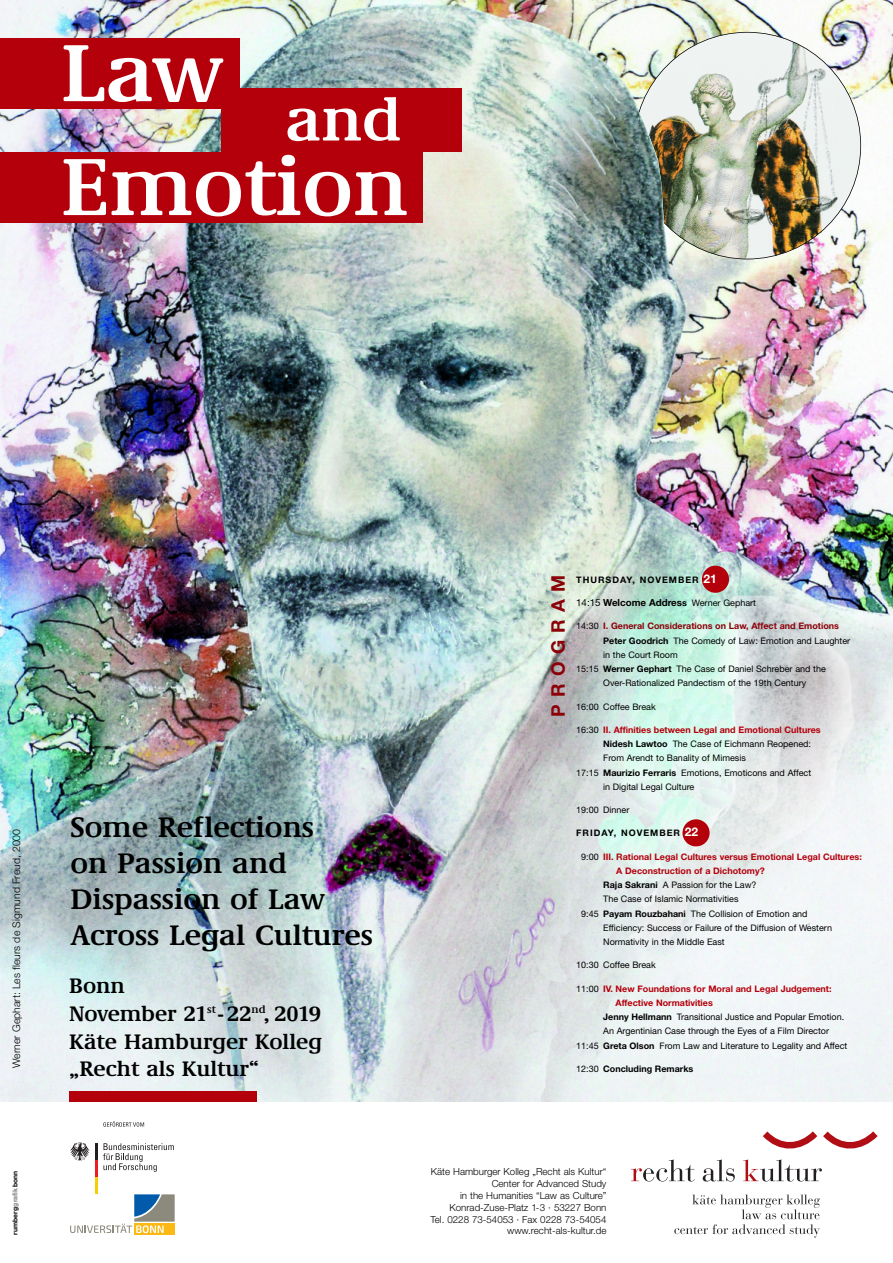
<style>
.page{position:relative;width:893px;height:1263px;background:#fff}
.page>*{position:absolute;margin:0;border:0;box-sizing:border-box;transform-origin:0 0}
.t1{font:600 83.85px "Demos EF";color:#fff}
.t2{font:600 61.95px "Demos EF";color:#fff}
.t3{font:600 29.25px/36px "Demos EF";color:#000}
.t4{font:600 21.75px/27.8px "Demos EF";color:#000}
.t5{font:700 18.75px "Helvetica Neue";letter-spacing:.39em;color:#8c0008}
.t6{font:300 10.5px "Helvetica Neue";color:#000}
.t7{font:300 9.75px/11.9px "Helvetica Neue";color:#000;text-align:right}
.t8{font:700 9.75px "Helvetica Neue";color:#000}
.t9{font:9px "Helvetica Neue";color:#000}
.t10{font:700 9px "Helvetica Neue";color:#b3000b}
.t11{font:700 9px "Helvetica Neue";color:#8c0008}
.t12{font:700 9px "Helvetica Neue";letter-spacing:.11em;color:#000}
.t13{font:700 9px "Helvetica Neue";color:#000}
.t14{font:700 6.75px "Helvetica Neue";color:#000}
.s1{font-size:12px;color:#fff}
.s2{font-weight:400}
.s3{font-size:9px}
.s4{font-weight:400;font-size:9px}
.s5{font-weight:400;color:#000}
.s6{font-weight:700}
.s7{color:#808080}
</style>
<div class="page">
<svg style="left:631px;top:1159px;width:64px;height:22px"></svg>
<svg style="left:703px;top:1159px;width:32px;height:22px"></svg>
<svg style="left:743px;top:1159px;width:79px;height:22px"></svg>
<svg style="left:674px;top:1194px;width:146px;height:43px"></svg>
<svg style="left:763px;top:1131px;width:115px;height:18px"></svg>
<svg style="left:103px;top:1143px;width:71px;height:29px"></svg>
<hr style="left:95px;top:1177px;width:3px;height:16px;background:#f4cf02">
<hr style="left:95px;top:1160px;width:3px;height:17px;background:#ee1d23">
<hr style="left:95px;top:1143px;width:3px;height:17px;background:#231f20">
<svg style="left:70px;top:1142px;width:20px;height:19px"></svg>
<svg style="left:103px;top:1121px;width:41px;height:6px"></svg>
<div style="left:134px;top:1223px;width:41px;height:12px;background:#fcb814"></div>
<svg style="left:70px;top:1194px;width:105px;height:39px"></svg>
<img style="left:0;top:0;width:893px;height:1101px">
<div style="left:0;top:38px;width:240px;height:71px;background:#b3000b"></div>
<div style="left:221px;top:89px;width:240px;height:63px;background:#b3000b"></div>
<div style="left:0;top:152px;width:423px;height:70px;background:#b3000b"></div>
<div style="left:69px;top:1091px;width:188px;height:10px;background:#b3000b"></div>
<div style="left:702px;top:566px;width:27px;height:27px;background:#b3000b;border-radius:50%"></div>
<div style="left:682px;top:819px;width:28px;height:27px;background:#b3000b;border-radius:50%"></div>
<img style="left:634px;top:32px;width:227px;height:227px">
<img style="left:638px;top:90px;width:26px;height:142px">
<img style="left:593px;top:42px;width:45px;height:199px">
<h1 class="t1" style="left:61px;top:23px;width:164px">Law</h1>
<h2 class="t2" style="left:286px;top:83px;width:118px">and</h2>
<h1 class="t1" style="left:61px;top:137px;width:349px">Emotion</h1>
<p class="t6" style="left:13px;top:1068px;width:241px;rotate:-90deg">Werner Gephart: Les fleurs de Sigmund Freud, 2000</p>
<h3 class="t3" style="left:71px;top:809px;width:304px">Some Reflections<br>on Passion and<br>Dispassion of Law<br>Across Legal Cultures</h3>
<h3 class="t4" style="left:69px;top:972px;width:255px">Bonn<br>November 21<sup>st</sup> - 22<sup>nd</sup>, 2019<br>Käte Hamburger Kolleg „Recht als Kultur“</h3>
<h3 class="t5" style="left:551px;top:717px;width:144px;rotate:-90deg">PROGRAM</h3>
<p class="t12" style="left:576px;top:576px;width:142px">THURSDAY, NOVEMBER <span class="s1">21</span></p>
<p class="t8" style="left:576px;top:599px;width:181px"><span class="s2">14:15</span> Welcome Addres<span class="s3">s</span> <span class="s4">Werner Gephart</span></p>
<p class="t11" style="left:576px;top:623px;width:264px"><span class="s5">14:30</span> I. General Considerations on Law, Affect and Emotions</p>
<p class="t9" style="left:603px;top:637px;width:249px"><span class="s6">Peter Goodrich</span> The Comedy of Law: Emotion and Laughter</p>
<p class="t9" style="left:603px;top:651px;width:76px">in the Court Room</p>
<p class="t9" style="left:576px;top:666px;width:251px">15:15 <span class="s6">Werner Gephart</span> The Case of Daniel Schreber and the</p>
<p class="t9" style="left:603px;top:680px;width:204px">Over-Rationalized Pandectism of the 19th Century</p>
<p class="t9" style="left:576px;top:703px;width:81px">16:00 Coffee Break</p>
<p class="t10" style="left:576px;top:726px;width:246px"><span class="s5">16:30</span> II. Affinities between Legal and Emotional Cultures</p>
<p class="t9" style="left:603px;top:741px;width:209px"><span class="s6">Nidesh Lawtoo</span> The Case of Eichmann Reopened:</p>
<p class="t9" style="left:603px;top:755px;width:144px">From Arendt to Banality of Mimesis</p>
<p class="t9" style="left:576px;top:769px;width:237px">17:15 <span class="s6">Maurizio Ferraris</span> Emotions, Emoticons and Affect</p>
<p class="t9" style="left:603px;top:783px;width:93px">in Digital Legal Culture</p>
<p class="t9" style="left:576px;top:807px;width:55px">19:00 Dinner</p>
<p class="t12" style="left:576px;top:830px;width:124px">FRIDAY, NOVEMBER <span class="s1">22</span></p>
<p class="t10" style="left:581px;top:853px;width:282px"><span class="s5">9:00</span> III. Rational Legal Cultures versus Emotional Legal Cultures:</p>
<p class="t10" style="left:616px;top:867px;width:150px">A Deconstruction of a Dichotomy?</p>
<p class="t9" style="left:603px;top:882px;width:155px"><span class="s6">Raja Sakrani</span> A Passion for the Law?</p>
<p class="t9" style="left:603px;top:896px;width:137px">The Case of Islamic Normativities</p>
<p class="t9" style="left:581px;top:910px;width:228px">9:45 <span class="s6">Payam Rouzbahani</span> The Collision of Emotion and</p>
<p class="t9" style="left:603px;top:924px;width:230px">Efficiency: Success or Failure of the Diffusion of Western</p>
<p class="t9" style="left:603px;top:939px;width:123px">Normativity in the Middle East</p>
<p class="t9" style="left:576px;top:962px;width:81px">10:30 Coffee Break</p>
<p class="t10" style="left:576px;top:985px;width:257px"><span class="s5">11:00</span> IV. New Foundations for Moral and Legal Judgement:</p>
<p class="t10" style="left:616px;top:999px;width:99px">Affective Normativities</p>
<p class="t9" style="left:603px;top:1014px;width:243px"><span class="s6">Jenny Hellmann</span> Transitional Justice and Popular Emotion.</p>
<p class="t9" style="left:603px;top:1028px;width:227px">An Argentinian Case through the Eyes of a Film Director</p>
<p class="t9" style="left:576px;top:1042px;width:273px">11:45 <span class="s6">Greta Olson</span> From Law and Literature to Legality and Affect</p>
<p class="t13" style="left:576px;top:1065px;width:119px"><span class="s2">12:30</span> Concluding Remarks</p>
<p class="t14" style="left:13px;top:1235px;width:65px;rotate:-90deg">rumberg<span class="s7">grafik</span>bonn</p>
<p class="t7" style="left:430px;top:1166px;width:177px">Käte Hamburger Kolleg „Recht als Kultur“ Center for Advanced Study<br>in the Humanities “Law as Culture” Konrad-Zuse-Platz 1-3 · 53227 Bonn<br>Tel. 0228 73-54053 · Fax 0228 73-54054 www.recht-als-kultur.de</p>
</div>
